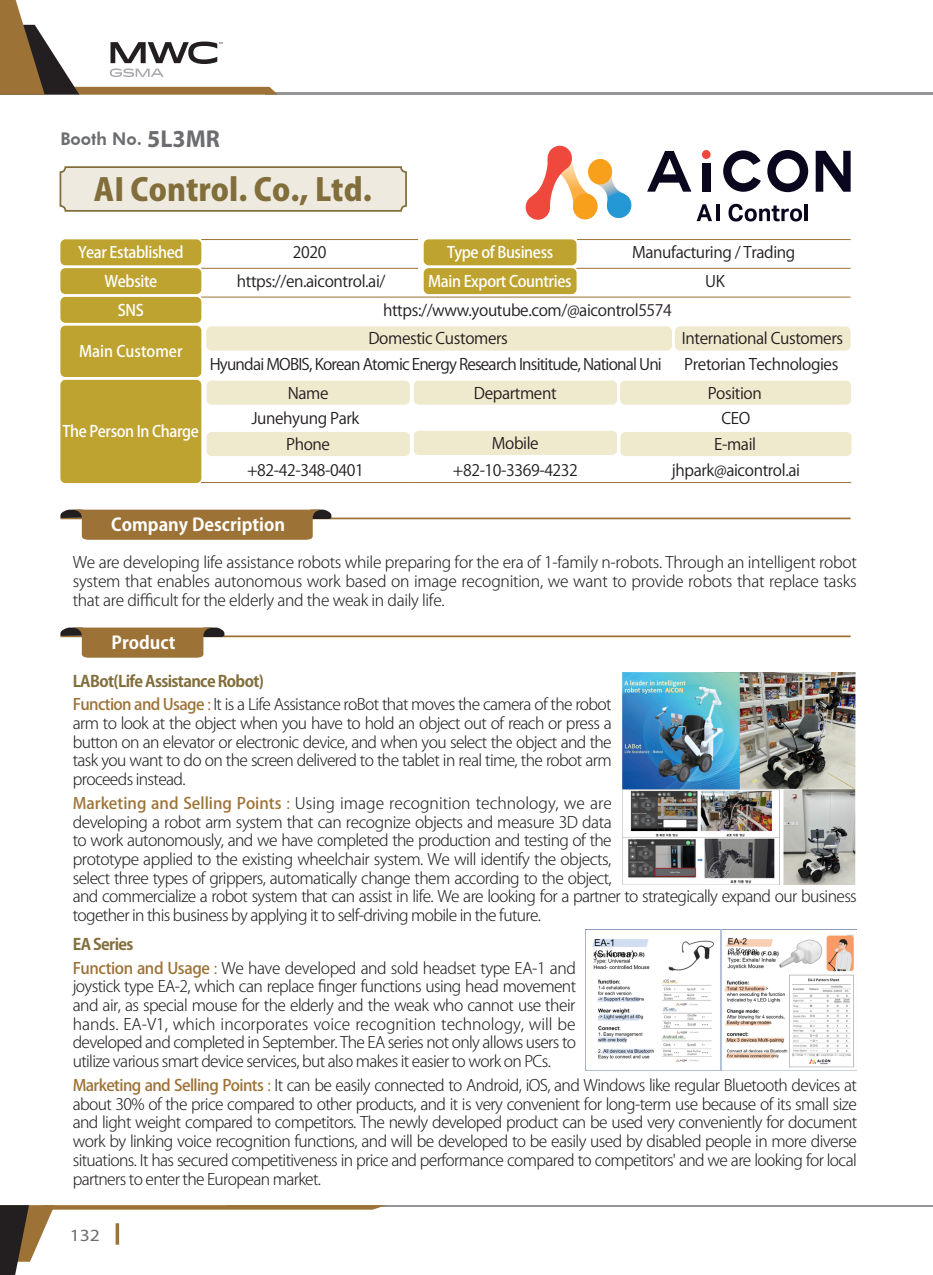
<style>
.page{position:relative;width:933px;height:1275px;background:#fff}
.page>*{position:absolute;margin:0;border:0;box-sizing:border-box;transform-origin:0 0}
.t1{font:800 30.8px "Koz Go Pr 6 N";color:#816e3b}
.t2{font:700 17.5px "Koz Go Pr 6 N";color:#fff}
.t3{font:800 17.5px "Futura BT";color:#6c6d70}
.t4{font:17.15px "Myriad Pro";color:#6c6d70;scale:1.15 1}
.t5{font:300 15.75px/18.7px "Koz Go Pr 6 N";letter-spacing:-.04em;color:#231f20;text-align:justify}
.t6{font:15.75px "Koz Go Pr 6 N";letter-spacing:-.025em;color:#231f20}
.t7{font:500 15.75px "Koz Go Pr 6 N";letter-spacing:-.025em;color:#fff;scale:.95 1}
.t8{font:15.75px "Koz Go Pr 6 N";letter-spacing:-.05em;color:#231f20}
.t9{font:700 15.75px "Koz Go Pr 6 N";letter-spacing:-.04em;color:#816e3b}
.t10{font:500 15.75px "Koz Go Pr 6 N";color:#fff;scale:.95 1}
.s1{font-family:"Myriad Pro";font-weight:700;font-size:24.5px}
.s2{font-weight:500;color:#9d7236}
.s3{font-weight:400;color:#9d7236}
</style>
<div class="page">
<hr style="left:265px;top:93px;width:668px;height:2px;background:#939598">
<svg style="left:0;top:0;width:278px;height:95px"></svg>
<hr style="left:226px;top:1205px;width:707px;height:2px;background:#939598">
<svg style="left:0;top:1205px;width:386px;height:70px"></svg>
<div style="left:60px;top:167px;width:346px;height:44px;background:#efeae0;border-radius:5px"></div>
<div style="left:60px;top:166px;width:347px;height:46px;border:2px solid #816e3b;border-radius:5px"></div>
<hr style="left:60px;top:518px;width:790px;height:1px;background:#9d7236">
<div style="left:310px;top:510px;width:21px;height:8px;background:#231f20"></div>
<svg style="left:60px;top:510px;width:263px;height:30px;background:#a27c48"></svg>
<hr style="left:60px;top:635px;width:790px;height:2px;background:#9d7236">
<div style="left:203px;top:628px;width:21px;height:8px;background:#231f20"></div>
<svg style="left:60px;top:628px;width:154px;height:30px"></svg>
<div style="left:60px;top:239px;width:141px;height:26px;background:#bea330;border-radius:5px"></div>
<div style="left:424px;top:239px;width:152px;height:26px;background:#bea330;border-radius:5px"></div>
<div style="left:424px;top:268px;width:152px;height:26px;background:#bea330;border-radius:5px"></div>
<div style="left:60px;top:268px;width:141px;height:26px;background:#bea330;border-radius:5px"></div>
<div style="left:60px;top:297px;width:141px;height:26px;background:#bea330;border-radius:5px"></div>
<div style="left:60px;top:326px;width:141px;height:51px;background:#bea330;border-radius:5px"></div>
<div style="left:60px;top:380px;width:141px;height:103px;background:#bea330;border-radius:5px"></div>
<hr style="left:201px;top:239px;width:217px;height:1px;background:#9d7236">
<hr style="left:577px;top:239px;width:273px;height:1px;background:#9d7236">
<hr style="left:201px;top:268px;width:217px;height:1px;background:#9d7236">
<hr style="left:576px;top:268px;width:274px;height:1px;background:#9d7236">
<hr style="left:201px;top:297px;width:649px;height:1px;background:#9d7236">
<div style="left:206px;top:326px;width:466px;height:25px;background:#efe9cd;border-radius:5px"></div>
<div style="left:675px;top:326px;width:175px;height:25px;background:#efe9cd;border-radius:5px"></div>
<hr style="left:201px;top:482px;width:210px;height:1px;background:#9d7236">
<hr style="left:411px;top:482px;width:209px;height:1px;background:#9d7236">
<hr style="left:620px;top:482px;width:231px;height:1px;background:#9d7236">
<div style="left:207px;top:381px;width:203px;height:24px;background:#efe9cd;border-radius:5px"></div>
<div style="left:414px;top:381px;width:203px;height:24px;background:#efe9cd;border-radius:5px"></div>
<div style="left:620px;top:381px;width:231px;height:24px;background:#efe9cd;border-radius:5px"></div>
<div style="left:207px;top:432px;width:203px;height:24px;background:#efe9cd;border-radius:5px"></div>
<div style="left:414px;top:431px;width:203px;height:24px;background:#efe9cd;border-radius:5px"></div>
<div style="left:620px;top:432px;width:231px;height:24px;background:#efe9cd;border-radius:5px"></div>
<svg style="left:647px;top:151px;width:44px;height:41px"></svg>
<div style="left:702px;top:163px;width:8px;height:29px;background:#0a061e"></div>
<svg style="left:723px;top:150px;width:38px;height:42px"></svg>
<svg style="left:767px;top:150px;width:41px;height:42px"></svg>
<svg style="left:815px;top:151px;width:35px;height:41px"></svg>
<div style="left:702px;top:150px;width:8px;height:9px;background:#ef483c;border-radius:50%"></div>
<svg style="left:525px;top:146px;width:107px;height:74px"></svg>
<svg style="left:696px;top:204px;width:16px;height:17px"></svg>
<hr style="left:716px;top:204px;width:3px;height:17px;background:#0a061e">
<svg style="left:728px;top:204px;width:74px;height:18px"></svg>
<hr style="left:804px;top:204px;width:3px;height:17px;background:#0a061e">
<img style="left:622px;top:673px;width:234px;height:212px">
<img style="left:586px;top:929px;width:270px;height:141px">
<p class="t3" style="left:60px;top:128px;width:161px">Booth No. <span class="s1">5L3MR</span></p>
<p class="t1" style="left:94px;top:172px;width:279px">AI Control. Co., Ltd.</p>
<p class="t7" style="left:78px;top:244px;width:113px">Year Established</p>
<p class="t6" style="left:293px;top:244px;width:35px">2020</p>
<p class="t7" style="left:447px;top:244px;width:113px">Type of Business</p>
<p class="t6" style="left:632px;top:244px;width:165px">Manufacturing / Trading</p>
<p class="t7" style="left:104px;top:272px;width:57px">Website</p>
<p class="t6" style="left:237px;top:272px;width:150px">https://en.aicontrol.ai/</p>
<p class="t7" style="left:428px;top:272px;width:152px">Main Export Countries</p>
<p class="t6" style="left:705px;top:272px;width:21px">UK</p>
<p class="t7" style="left:118px;top:301px;width:29px">SNS</p>
<p class="t6" style="left:383px;top:301px;width:290px">https://www.youtube.com/@aicontrol5574</p>
<p class="t10" style="left:79px;top:343px;width:110px">Main Customer</p>
<p class="t6" style="left:368px;top:330px;width:141px">Domestic Customers</p>
<p class="t6" style="left:682px;top:330px;width:163px">International Customers</p>
<p class="t8" style="left:210px;top:355px;width:453px">Hyundai MOBIS, Korean Atomic Energy Research Insititude, National Uni</p>
<p class="t6" style="left:684px;top:355px;width:156px">Pretorian Technologies</p>
<p class="t7" style="left:62px;top:422px;width:145px">The Person In Charge</p>
<p class="t6" style="left:288px;top:384px;width:42px">Name</p>
<p class="t6" style="left:474px;top:384px;width:84px">Department</p>
<p class="t6" style="left:707px;top:384px;width:56px">Position</p>
<p class="t6" style="left:251px;top:410px;width:109px">Junehyung Park</p>
<p class="t6" style="left:721px;top:410px;width:30px">CEO</p>
<p class="t6" style="left:286px;top:435px;width:45px">Phone</p>
<p class="t6" style="left:492px;top:434px;width:48px">Mobile</p>
<p class="t6" style="left:714px;top:435px;width:43px">E-mail</p>
<p class="t6" style="left:247px;top:461px;width:118px">+82-42-348-0401</p>
<p class="t6" style="left:453px;top:461px;width:126px">+82-10-3369-4232</p>
<p class="t6" style="left:672px;top:461px;width:130px">jhpark@aicontrol.ai</p>
<p class="t2" style="left:111px;top:515px;width:175px">Company Description</p>
<p class="t5" style="left:73px;top:553px;width:785px;line-height:19.2px">We are developing life assistance robots while preparing for the era of 1-family n-robots. Through an intelligent robot system that enables autonomous work based on image recognition, we want to provide robots that replace tasks that are difficult for the elderly and the weak in daily life.</p>
<p class="t2" style="left:112px;top:633px;width:65px">Product</p>
<p class="t9" style="left:73px;top:672px;width:193px">LABot(Life Assistance Robot)</p>
<p class="t5" style="left:73px;top:695px;width:540px"><span class="s2">Function and Usage</span> <span class="s3">:</span> It is a Life Assistance roBot that moves the camera of the robot arm to look at the object when you have to hold an object out of reach or press a button on an elevator or electronic device, and when you select the object and the task you want to do on the screen delivered to the tablet in real time, the robot arm proceeds instead.</p>
<p class="t5" style="left:73px;top:794px;width:785px;text-align:left"><span class="s2">Marketing and Selling Points</span> <span class="s3">:</span> Using image recognition technology, we are<br>developing a robot arm system that can recognize objects and measure 3D data<br>to work autonomously, and we have completed the production and testing of the<br>prototype applied to the existing wheelchair system. We will identify the objects,<br>select three types of grippers, automatically change them according to the object,<br>and commercialize a robot system that can assist in life. We are looking for a partner to strategically expand our business together in this business by applying it to self-driving mobile in the future.</p>
<p class="t9" style="left:73px;top:935px;width:62px">EA Series</p>
<p class="t5" style="left:73px;top:959px;width:505px"><span class="s2">Function and Usage</span> <span class="s3">:</span> We have developed and sold headset type EA-1 and joystick type EA-2, which can replace finger functions using head movement and air, as special mouse for the elderly and the weak who cannot use their hands. EA-V1, which incorporates voice recognition technology, will be developed and completed in September. The EA series not only allows users to utilize various smart device services, but also makes it easier to work on PCs.</p>
<p class="t5" style="left:73px;top:1076px;width:786px"><span class="s2">Marketing and Selling Points</span> <span class="s3">:</span> It can be easily connected to Android, iOS, and Windows like regular Bluetooth devices at about 30% of the price compared to other products, and it is very convenient for long-term use because of its small size and light weight compared to competitors. The newly developed product can be used very conveniently for document work by linking voice recognition functions, and will be developed to be easily used by disabled people in more diverse situations. It has secured competitiveness in price and performance compared to competitors' and we are looking for local partners to enter the European market.</p>
<p class="t4" style="left:70px;top:1224px;width:28px">132</p>
</div>
